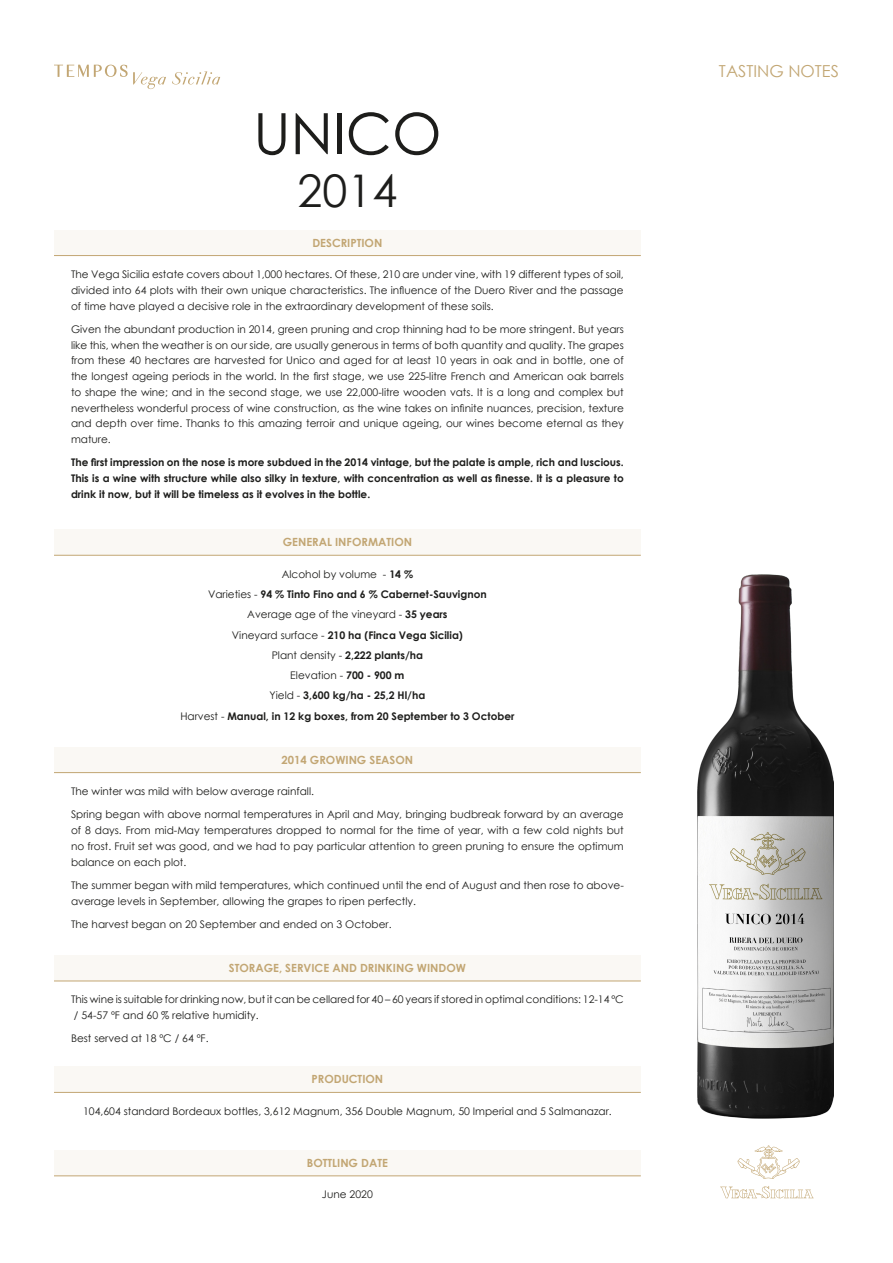
<style>
.page{position:relative;width:893px;height:1263px;background:#fff}
.page>*{position:absolute;margin:0;border:0;box-sizing:border-box;transform-origin:0 0}
.t1{font:57px "Century Gothic";color:#1d1d1b}
.t2{font:45px "Century Gothic";color:#1d1d1b}
.t3{font:16.5px "Century Gothic";color:#c2a673}
.t4{font:700 11.25px "Century Gothic";color:#c2a673}
.t5{font:10.5px/15.8px "Century Gothic";color:#1d1d1b;text-align:justify}
.t6{font:700 10.5px/15.8px "Century Gothic";color:#1d1d1b;text-align:justify}
.s1{font-weight:700}
.s2{font-weight:400}
</style>
<div class="page">
<div style="left:54px;top:230px;width:587px;height:26px;background:#faf8f4"></div>
<hr style="left:54px;top:255px;width:587px;height:1px;background:#c2a673">
<div style="left:54px;top:955px;width:587px;height:26px;background:#faf8f4"></div>
<hr style="left:54px;top:981px;width:587px;height:1px;background:#c2a673">
<div style="left:54px;top:1066px;width:587px;height:26px;background:#faf8f4"></div>
<hr style="left:54px;top:1092px;width:587px;height:1px;background:#c2a673">
<div style="left:54px;top:747px;width:587px;height:26px;background:#faf8f4"></div>
<hr style="left:54px;top:772px;width:587px;height:1px;background:#c2a673">
<div style="left:54px;top:529px;width:587px;height:26px;background:#faf8f4"></div>
<hr style="left:54px;top:555px;width:587px;height:1px;background:#c2a673">
<svg style="left:54px;top:65px;width:112px;height:24px"></svg>
<svg style="left:172px;top:71px;width:48px;height:13px"></svg>
<svg style="left:737px;top:1145px;width:63px;height:34px"></svg>
<svg style="left:720px;top:1186px;width:94px;height:12px"></svg>
<div style="left:54px;top:1150px;width:587px;height:26px;background:#faf8f4"></div>
<hr style="left:54px;top:1175px;width:587px;height:1px;background:#c2a673">
<img style="left:698px;top:574px;width:135px;height:544px">
<p class="t1" style="left:253px;top:94px;width:190px">UNICO</p>
<p class="t2" style="left:298px;top:159px;width:101px">2014</p>
<p class="t4" style="left:312px;top:234px;width:71px">DESCRIPTION</p>
<p class="t5" style="left:71px;top:266px;width:554px">The Vega Sicilia estate covers about 1,000 hectares. Of these, 210 are under vine, with 19 different types of soil, divided into 64 plots with their own unique characteristics. The influence of the Duero River and the passage of time have played a decisive role in the extraordinary development of these soils.</p>
<p class="t5" style="left:71px;top:321px;width:554px">Given the abundant production in 2014, green pruning and crop thinning had to be more stringent. But years like this, when the weather is on our side, are usually generous in terms of both quantity and quality. The grapes from these 40 hectares are harvested for Unico and aged for at least 10 years in oak and in bottle, one of the longest ageing periods in the world. In the first stage, we use 225-litre French and American oak barrels to shape the wine; and in the second stage, we use 22,000-litre wooden vats. It is a long and complex but nevertheless wonderful process of wine construction, as the wine takes on infinite nuances, precision, texture and depth over time. Thanks to this amazing terroir and unique ageing, our wines become eternal as they mature.</p>
<p class="t6" style="left:71px;top:454px;width:554px">The first impression on the nose is more subdued in the 2014 vintage, but the palate is ample, rich and luscious.<br>This is a wine with structure while also silky in texture, with concentration as well as finesse. It is a pleasure to drink it now, but it will be timeless as it evolves in the bottle.</p>
<p class="t4" style="left:283px;top:534px;width:131px">GENERAL INFORMATION</p>
<p class="t5" style="left:282px;top:566px;width:133px">Alcohol by volume - <span class="s1">14 %</span></p>
<p class="t6" style="left:208px;top:586px;width:280px"><span class="s2">Varieties -</span> 94 % Tinto Fino and 6 % Cabernet-Sauvignon</p>
<p class="t5" style="left:247px;top:606px;width:202px">Average age of the vineyard - <span class="s1">35 years</span></p>
<p class="t6" style="left:232px;top:626px;width:233px"><span class="s2">Vineyard surface -</span> 210 ha (Finca Vega Sicilia)</p>
<p class="t6" style="left:272px;top:647px;width:153px"><span class="s2">Plant density -</span> 2,222 plants/ha</p>
<p class="t5" style="left:290px;top:667px;width:116px">Elevation - <span class="s1">700 - 900 m</span></p>
<p class="t6" style="left:270px;top:687px;width:157px"><span class="s2">Yield -</span> 3,600 kg/ha - 25,2 Hl/ha</p>
<p class="t6" style="left:180px;top:707px;width:335px"><span class="s2">Harvest -</span> Manual, in 12 kg boxes, from 20 September to 3 October</p>
<p class="t4" style="left:282px;top:751px;width:133px">2014 GROWING SEASON</p>
<p class="t5" style="left:71px;top:783px;width:244px">The winter was mild with below average rainfall.</p>
<p class="t5" style="left:71px;top:806px;width:554px">Spring began with above normal temperatures in April and May, bringing budbreak forward by an average of 8 days. From mid-May temperatures dropped to normal for the time of year, with a few cold nights but no frost. Fruit set was good, and we had to pay particular attention to green pruning to ensure the optimum balance on each plot.</p>
<p class="t5" style="left:71px;top:877px;width:554px">The summer began with mild temperatures, which continued until the end of August and then rose to above&shy;average levels in September, allowing the grapes to ripen perfectly.</p>
<p class="t5" style="left:71px;top:916px;width:322px">The harvest began on 20 September and ended on 3 October.</p>
<p class="t4" style="left:229px;top:959px;width:239px">STORAGE, SERVICE AND DRINKING WINDOW</p>
<p class="t5" style="left:71px;top:992px;width:554px">This wine is suitable for drinking now, but it can be cellared for 40 – 60 years if stored in optimal conditions: 12-14 ºC / 54-57 ºF and 60 % relative humidity.</p>
<p class="t5" style="left:71px;top:1031px;width:139px">Best served at 18 ºC / 64 ºF.</p>
<p class="t4" style="left:312px;top:1071px;width:73px">PRODUCTION</p>
<p class="t5" style="left:83px;top:1103px;width:530px">104,604 standard Bordeaux bottles, 3,612 Magnum, 356 Double Magnum, 50 Imperial and 5 Salmanazar.</p>
<p class="t4" style="left:307px;top:1154px;width:83px">BOTTLING DATE</p>
<p class="t5" style="left:322px;top:1186px;width:52px">June 2020</p>
<p class="t3" style="left:719px;top:60px;width:122px">TASTING NOTES</p>
</div>
